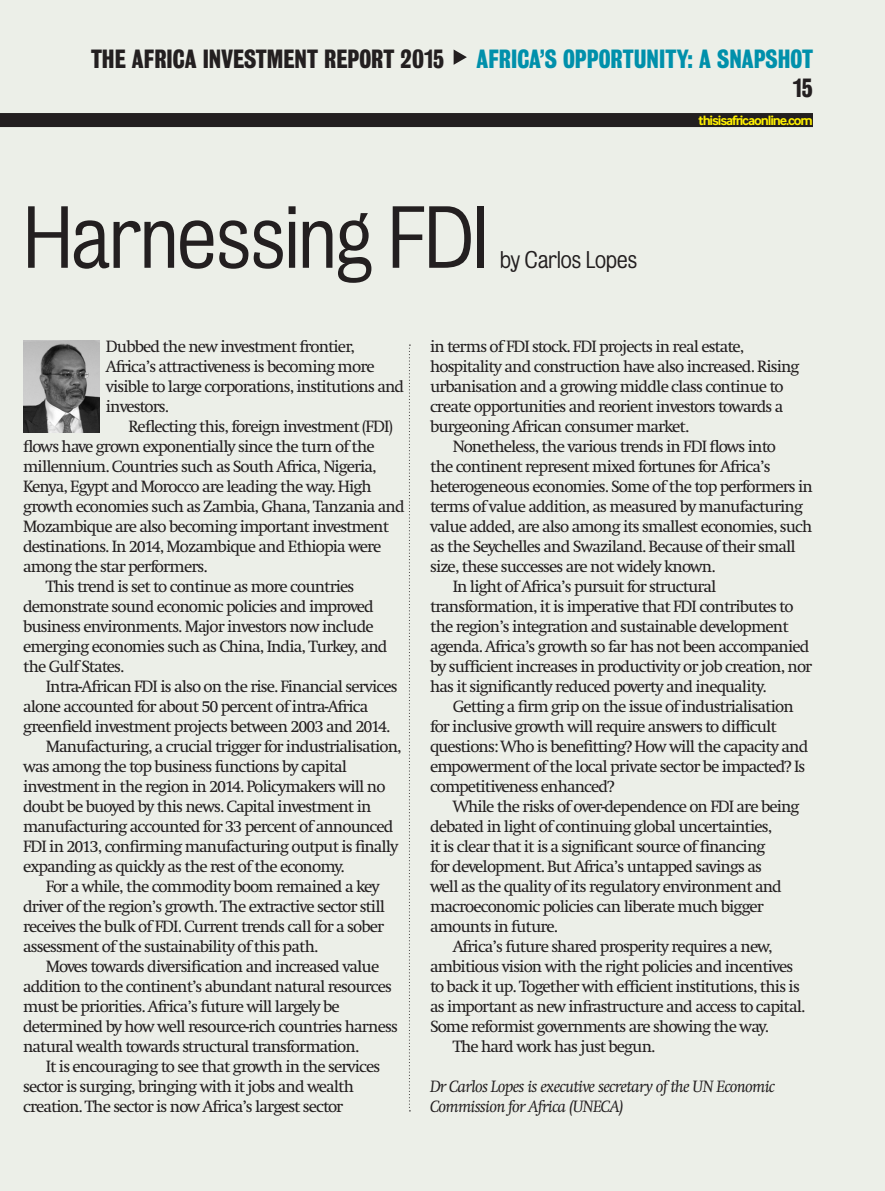
<style>
.page{position:relative;width:885px;height:1191px;background:#ecefe8}
.page>*{position:absolute;margin:0;border:0;box-sizing:border-box;transform-origin:0 0}
.t1{font:80px "Bureau Grotesque Five One";letter-spacing:-.025em;color:#231f20}
.t2{font:24px "Bureau Grotesque Three Seven";color:#231f20}
.t3{font:24px "Bureau Grotesque Three Seven";color:#0090ab}
.t4{font:22px "Bureau Grotesque Five One";letter-spacing:-.025em;color:#231f20}
._1_4__BODY_COPY_node{font:17px/20px "Swift EF";letter-spacing:-.055em;color:#231f20}
._1_4__BODY_COPY_node-2{font:italic 17px/20px "Swift EF";letter-spacing:-.04em;color:#231f20}
.last{font:700 14px "Inter Face Corp";letter-spacing:-.08em;color:#fff000}
</style>
<div class="page">
<svg style="left:454px;top:49px;width:13px;height:16px"></svg>
<div style="left:0;top:113px;width:813px;height:14px;background:#231f20"></div>
<svg style="left:409px;top:344px;width:1px;height:767px"></svg>
<img style="left:23px;top:340px;width:77px;height:92px">
<p class="t2" style="left:91px;top:45px;width:354px">THE AFRICA INVESTMENT REPORT 2015</p>
<p class="t3" style="left:476px;top:45px;width:338px">AFRICA’S OPPORTUNITY: A SNAPSHOT</p>
<p class="t2" style="left:793px;top:74px;width:22px">15</p>
<p class="last" style="left:699px;top:112px;width:116px">thisisafricaonline.com</p>
<p class="t1" style="left:23px;top:193px;width:467px">Harnessing FDI</p>
<p class="t4" style="left:500px;top:247px;width:139px">by Carlos Lopes</p>
<p class="_1_4__BODY_COPY_node" style="left:106px;top:337px;width:300px">Dubbed the new investment frontier, Africa’s attractiveness is becoming more visible to large corporations, institutions and investors.</p>
<p class="_1_4__BODY_COPY_node" style="left:23px;top:417px;width:383px;text-indent:105px">Reflecting this, foreign investment (FDI) flows have grown exponentially since the turn of the millennium. Countries such as South Africa, Nigeria, Kenya, Egypt and Morocco are leading the way. High growth economies such as Zambia, Ghana, Tanzania and Mozambique are also becoming important investment destinations. In 2014, Mozambique and Ethiopia were among the star performers.</p>
<p class="_1_4__BODY_COPY_node" style="left:23px;top:577px;width:366px;text-indent:23px">This trend is set to continue as more countries demonstrate sound economic policies and improved business environments. Major investors now include emerging economies such as China, India, Turkey, and the Gulf States.</p>
<p class="_1_4__BODY_COPY_node" style="left:23px;top:677px;width:376px;text-indent:23px">Intra-African FDI is also on the rise. Financial services alone accounted for about 50 percent of intra-Africa greenfield investment projects between 2003 and 2014.</p>
<p class="_1_4__BODY_COPY_node" style="left:23px;top:737px;width:380px;text-indent:23px">Manufacturing, a crucial trigger for industrialisation, was among the top business functions by capital investment in the region in 2014. Policymakers will no doubt be buoyed by this news. Capital investment in manufacturing accounted for 33 percent of announced FDI in 2013, confirming manufacturing output is finally expanding as quickly as the rest of the economy.</p>
<p class="_1_4__BODY_COPY_node" style="left:23px;top:877px;width:363px;text-indent:23px">For a while, the commodity boom remained a key driver of the region’s growth. The extractive sector still receives the bulk of FDI. Current trends call for a sober assessment of the sustainability of this path.</p>
<p class="_1_4__BODY_COPY_node" style="left:23px;top:957px;width:376px;text-indent:23px">Moves towards diversification and increased value addition to the continent’s abundant natural resources must be priorities. Africa’s future will largely be determined by how well resource-rich countries harness natural wealth towards structural transformation.</p>
<p class="_1_4__BODY_COPY_node" style="left:23px;top:1057px;width:359px;text-indent:23px">It is encouraging to see that growth in the services sector is surging, bringing with it jobs and wealth creation. The sector is now Africa’s largest sector</p>
<p class="_1_4__BODY_COPY_node" style="left:430px;top:337px;width:371px">in terms of FDI stock. FDI projects in real estate, hospitality and construction have also increased. Rising urbanisation and a growing middle class continue to create opportunities and reorient investors towards a burgeoning African consumer market.</p>
<p class="_1_4__BODY_COPY_node" style="left:430px;top:437px;width:384px;text-indent:23px">Nonetheless, the various trends in FDI flows into<br>the continent represent mixed fortunes for Africa’s heterogeneous economies. Some of the top performers in terms of value addition, as measured by manufacturing value added, are also among its smallest economies, such as the Seychelles and Swaziland. Because of their small size, these successes are not widely known.</p>
<p class="_1_4__BODY_COPY_node" style="left:430px;top:577px;width:384px;text-indent:23px">In light of Africa’s pursuit for structural transformation, it is imperative that FDI contributes to the region’s integration and sustainable development agenda. Africa’s growth so far has not been accompanied by sufficient increases in productivity or job creation, nor has it significantly reduced poverty and inequality.</p>
<p class="_1_4__BODY_COPY_node" style="left:430px;top:697px;width:380px;text-indent:23px">Getting a firm grip on the issue of industrialisation for inclusive growth will require answers to difficult questions: Who is benefitting? How will the capacity and empowerment of the local private sector be impacted? Is competitiveness enhanced?</p>
<p class="_1_4__BODY_COPY_node" style="left:430px;top:797px;width:371px;text-indent:23px">While the risks of over-dependence on FDI are being debated in light of continuing global uncertainties,<br>it is clear that it is a significant source of financing<br>for development. But Africa’s untapped savings as<br>well as the quality of its regulatory environment and macroeconomic policies can liberate much bigger amounts in future.</p>
<p class="_1_4__BODY_COPY_node" style="left:430px;top:937px;width:376px;text-indent:23px">Africa’s future shared prosperity requires a new, ambitious vision with the right policies and incentives to back it up. Together with efficient institutions, this is as important as new infrastructure and access to capital.<br>Some reformist governments are showing the way.</p>
<p class="_1_4__BODY_COPY_node" style="left:453px;top:1037px;width:204px">The hard work has just begun.</p>
<p class="_1_4__BODY_COPY_node-2" style="left:430px;top:1077px;width:346px">Dr Carlos Lopes is executive secretary of the UN Economic<br>Commission for Africa (UNECA)</p>
</div>
